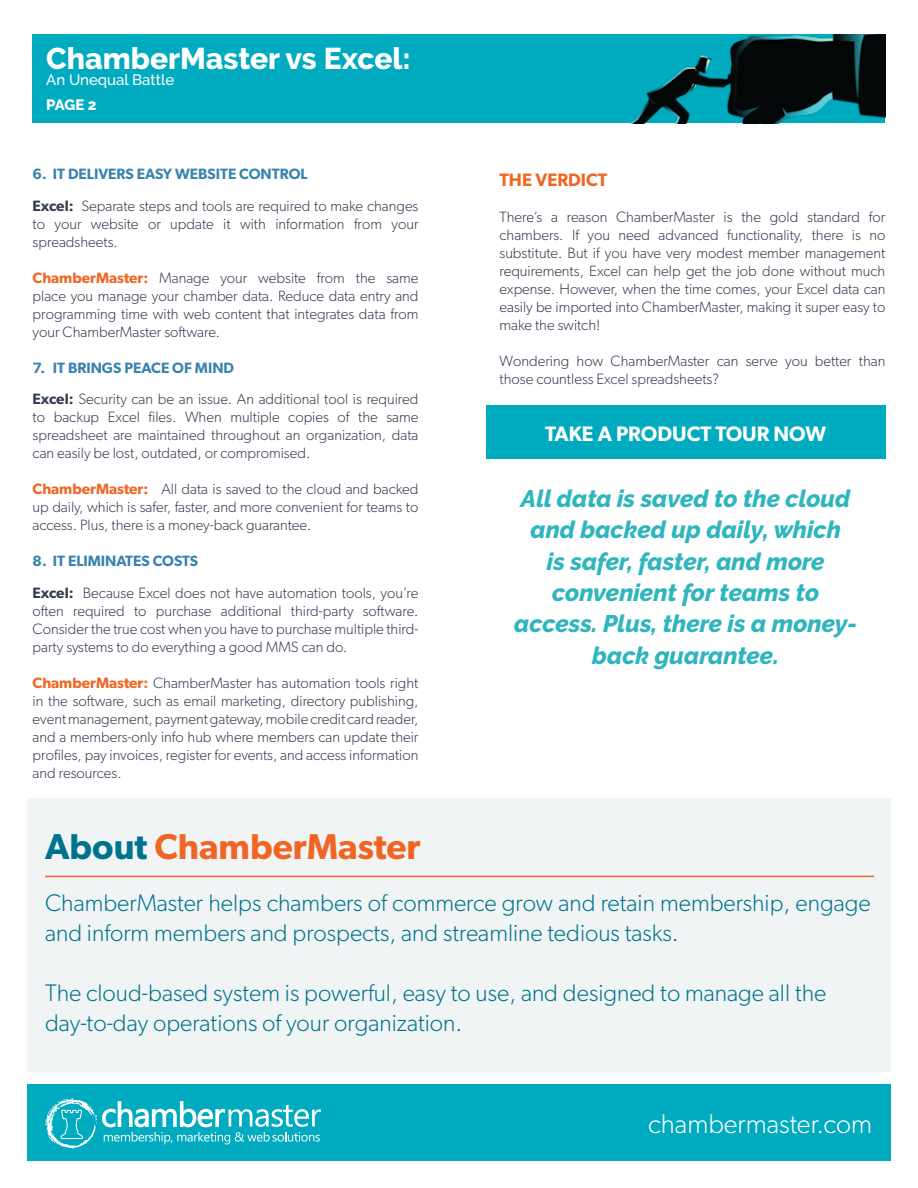
<style>
.page{position:relative;width:918px;height:1188px;background:#fff}
.page>*{position:absolute;margin:0;border:0;box-sizing:border-box;transform-origin:0 0}
.t1{font:600 36px "Gibson";color:#f06524}
.t2{font:800 30px "Raleway";color:#fff}
.t3{font:300 27px "Gibson";color:#fff}
.t4{font:300 24px/30px "Gibson";color:#00738c}
.t5{font:italic 800 24px/31.5px "Raleway";color:#2fb5be;text-align:center}
.t6{font:600 21px "Gibson";color:#fff}
.t7{font:600 18px "Gibson";color:#f06524}
.t8{font:300 15px/18px "Gibson";color:#343c4f;text-align:justify}
.t9{font:500 15px "Raleway";color:#fff}
.t10{font:800 15px "Raleway";color:#fff}
.s1{font-weight:600;color:#3a83b0}
.s2{font-weight:600}
.s3{font-weight:600;color:#f06524}
.s4{color:#00738c}
</style>
<div class="page">
<div style="left:27px;top:1085px;width:864px;height:76px;background:#00abc0"></div>
<svg style="left:45px;top:1098px;width:276px;height:51px"></svg>
<div style="left:27px;top:798px;width:864px;height:274px;background:#f0f4f5"></div>
<div style="left:33px;top:35px;width:852px;height:88px;background:#00abc0"></div>
<img style="left:631px;top:35px;width:254px;height:88px">
<hr style="left:45px;top:876px;width:829px;height:1px;background:#f06524">
<div style="left:486px;top:405px;width:399px;height:53px;background:#00abc0"></div>
<h2 class="t2" style="left:46px;top:41px;width:366px">ChamberMaster vs Excel:</h2>
<p class="t9" style="left:46px;top:72px;width:130px">An Unequal Battle</p>
<p class="t10" style="left:46px;top:96px;width:52px">PAGE 2</p>
<p class="t8" style="left:33px;top:158px;width:387px;line-height:31.5px"><span class="s1">6. IT DELIVERS EASY WEBSITE CONTROL<br></span><span class="s2">Excel:</span> Separate steps and tools are required to make changes</p>
<p class="t8" style="left:33px;top:215px;width:387px">to your website or update it with information from your spreadsheets.</p>
<p class="t8" style="left:33px;top:269px;width:387px"><span class="s3">ChamberMaster:</span> Manage your website from the same place you manage your chamber data. Reduce data entry and programming time with web content that integrates data from your ChamberMaster software.</p>
<p class="t8" style="left:33px;top:352px;width:387px;line-height:31.5px"><span class="s1">7. IT BRINGS PEACE OF MIND<br></span><span class="s2">Excel:</span> Security can be an issue. An additional tool is required</p>
<p class="t8" style="left:33px;top:408px;width:387px">to backup Excel files. When multiple copies of the same spreadsheet are maintained throughout an organization, data can easily be lost, outdated, or compromised.</p>
<p class="t8" style="left:33px;top:480px;width:387px"><span class="s3">ChamberMaster:</span> All data is saved to the cloud and backed up daily, which is safer, faster, and more convenient for teams to access. Plus, there is a money-back guarantee.</p>
<p class="t8" style="left:33px;top:545px;width:387px;line-height:31.5px"><span class="s1">8. IT ELIMINATES COSTS<br></span><span class="s2">Excel:</span> Because Excel does not have automation tools, you’re</p>
<p class="t8" style="left:33px;top:602px;width:387px">often required to purchase additional third-party software.<br>Consider the true cost when you have to purchase multiple third&shy;party systems to do everything a good MMS can do.</p>
<p class="t8" style="left:33px;top:674px;width:387px"><span class="s3">ChamberMaster:</span> ChamberMaster has automation tools right in the software, such as email marketing, directory publishing, event management, payment gateway, mobile credit card reader, and a members-only info hub where members can update their profiles, pay invoices, register for events, and access information and resources.</p>
<p class="t7" style="left:500px;top:169px;width:109px">THE VERDICT</p>
<p class="t8" style="left:500px;top:207px;width:387px">There’s a reason ChamberMaster is the gold standard for chambers. If you need advanced functionality, there is no substitute. But if you have very modest member management requirements, Excel can help get the job done without much expense. However, when the time comes, your Excel data can easily be imported into ChamberMaster, making it super easy to make the switch!</p>
<p class="t8" style="left:500px;top:351px;width:387px">Wondering how ChamberMaster can serve you better than those countless Excel spreadsheets?</p>
<h3 class="t6" style="left:545px;top:422px;width:282px">TAKE A PRODUCT TOUR NOW</h3>
<h3 class="t5" style="left:514px;top:482px;width:345px">All data is saved to the cloud and backed up daily, which<br>is safer, faster, and more convenient for teams to access. Plus, there is a money&shy;back guarantee.</h3>
<h1 class="t1" style="left:45px;top:825px;width:377px"><span class="s4">About</span> ChamberMaster</h1>
<h3 class="t4" style="left:45px;top:887px;width:827px">ChamberMaster helps chambers of commerce grow and retain membership, engage and inform members and prospects, and streamline tedious tasks.</h3>
<h3 class="t4" style="left:45px;top:977px;width:783px">The cloud-based system is powerful, easy to use, and designed to manage all the day-to-day operations of your organization.</h3>
<h3 class="t3" style="left:648px;top:1107px;width:226px">chambermaster.com</h3>
</div>
